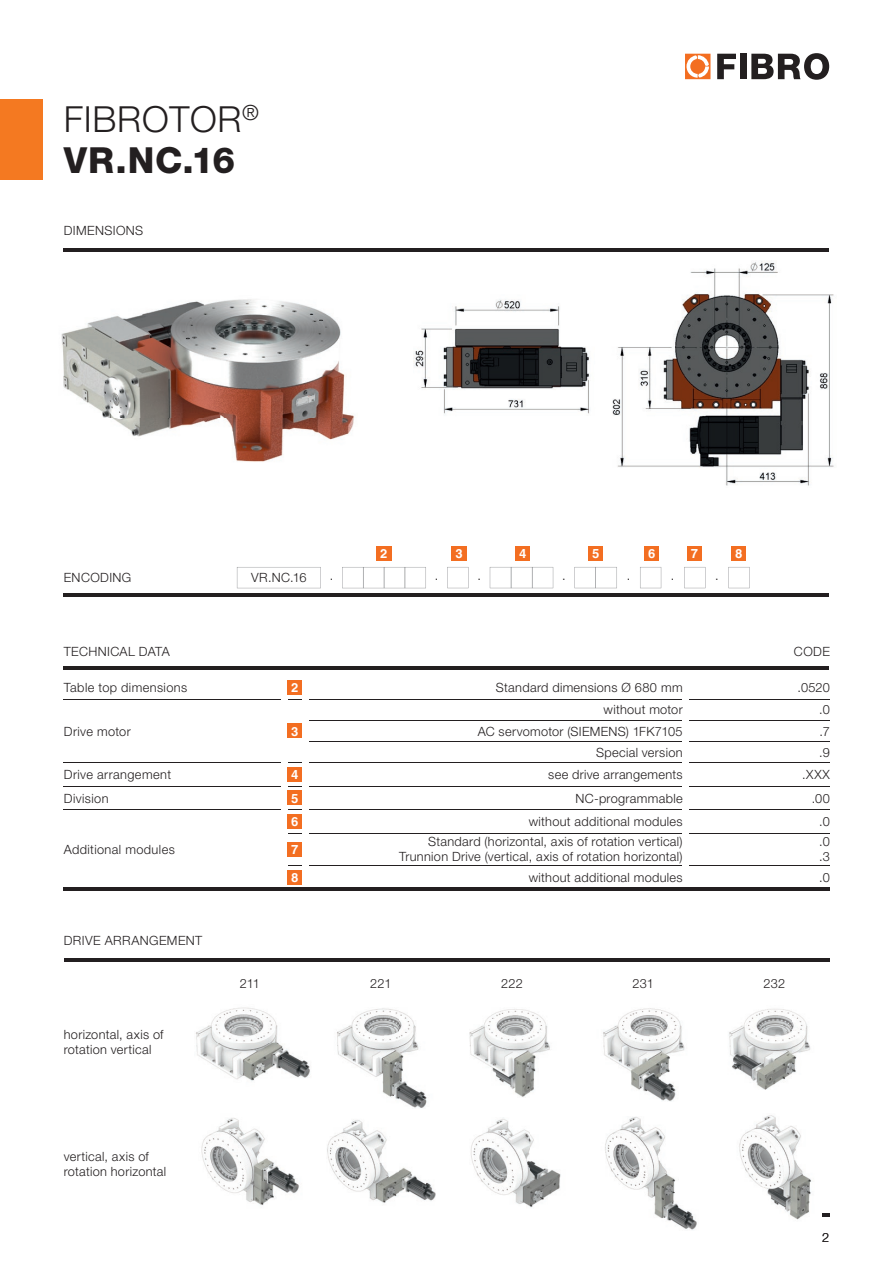
<style>
.page{position:relative;width:893px;height:1263px;background:#fff}
.page>*{position:absolute;margin:0;border:0;box-sizing:border-box;transform-origin:0 0}
.t1{font:300 36px/41px "Helvetica Neue LT Pro";letter-spacing:.02em;color:#231f20}
.t2{font:300 12.75px/15px "Helvetica Neue LT Pro";letter-spacing:.025em;color:#231f20}
.t3{font:700 12.75px "Helvetica World";color:#fff}
.s1{font-weight:800}
</style>
<div class="page">
<svg style="left:717px;top:54px;width:19px;height:25px"></svg>
<div style="left:740px;top:54px;width:7px;height:25px;background:#231f20"></div>
<svg style="left:751px;top:53px;width:78px;height:27px"></svg>
<svg style="left:685px;top:54px;width:25px;height:25px"></svg>
<div style="left:0;top:100px;width:43px;height:80px;background:#f47921"></div>
<img style="left:61px;top:299px;width:293px;height:163px">
<img style="left:413px;top:261px;width:421px;height:225px">
<hr style="left:64px;top:249px;width:765px;height:3px;background:#231f20">
<svg style="left:728px;top:567px;width:22px;height:21px"></svg>
<svg style="left:684px;top:567px;width:21px;height:21px"></svg>
<svg style="left:640px;top:567px;width:21px;height:21px"></svg>
<svg style="left:447px;top:567px;width:22px;height:21px"></svg>
<svg style="left:342px;top:567px;width:84px;height:21px"></svg>
<svg style="left:574px;top:567px;width:43px;height:21px"></svg>
<svg style="left:237px;top:567px;width:84px;height:21px"></svg>
<svg style="left:490px;top:567px;width:63px;height:21px"></svg>
<hr style="left:64px;top:593px;width:765px;height:3px;background:#231f20">
<div style="left:515px;top:546px;width:15px;height:15px;background:#f36e21"></div>
<div style="left:588px;top:546px;width:15px;height:15px;background:#f36e21"></div>
<div style="left:644px;top:546px;width:15px;height:15px;background:#f36e21"></div>
<div style="left:731px;top:546px;width:15px;height:15px;background:#f36e21"></div>
<div style="left:687px;top:546px;width:15px;height:15px;background:#f36e21"></div>
<div style="left:451px;top:546px;width:16px;height:15px;background:#f36e21"></div>
<div style="left:376px;top:546px;width:16px;height:15px;background:#f36e21"></div>
<hr style="left:308px;top:741px;width:375px;height:1px;background:#231f20">
<hr style="left:689px;top:741px;width:141px;height:1px;background:#231f20">
<hr style="left:64px;top:699px;width:217px;height:1px;background:#231f20">
<svg style="left:288px;top:699px;width:14px;height:1px"></svg>
<hr style="left:308px;top:699px;width:375px;height:1px;background:#231f20">
<hr style="left:689px;top:699px;width:141px;height:1px;background:#231f20">
<hr style="left:308px;top:720px;width:375px;height:1px;background:#231f20">
<hr style="left:689px;top:720px;width:141px;height:1px;background:#231f20">
<hr style="left:64px;top:763px;width:217px;height:1px;background:#231f20">
<hr style="left:308px;top:763px;width:375px;height:1px;background:#231f20">
<hr style="left:689px;top:763px;width:141px;height:1px;background:#231f20">
<hr style="left:64px;top:786px;width:217px;height:1px;background:#231f20">
<svg style="left:288px;top:786px;width:14px;height:1px"></svg>
<hr style="left:308px;top:786px;width:375px;height:1px;background:#231f20">
<hr style="left:689px;top:786px;width:141px;height:1px;background:#231f20">
<hr style="left:64px;top:809px;width:217px;height:1px;background:#231f20">
<svg style="left:288px;top:809px;width:14px;height:1px"></svg>
<hr style="left:308px;top:809px;width:375px;height:1px;background:#231f20">
<hr style="left:689px;top:809px;width:141px;height:1px;background:#231f20">
<svg style="left:288px;top:833px;width:14px;height:1px"></svg>
<hr style="left:308px;top:833px;width:375px;height:1px;background:#231f20">
<hr style="left:689px;top:833px;width:141px;height:1px;background:#231f20">
<svg style="left:288px;top:865px;width:14px;height:1px"></svg>
<hr style="left:308px;top:865px;width:375px;height:1px;background:#231f20">
<hr style="left:689px;top:865px;width:141px;height:1px;background:#231f20">
<hr style="left:64px;top:887px;width:220px;height:3px;background:#231f20">
<hr style="left:284px;top:887px;width:21px;height:3px;background:#231f20">
<hr style="left:305px;top:887px;width:381px;height:3px;background:#231f20">
<hr style="left:686px;top:887px;width:144px;height:3px;background:#231f20">
<hr style="left:64px;top:667px;width:765px;height:3px;background:#231f20">
<div style="left:287px;top:680px;width:15px;height:15px;background:#f36e21"></div>
<div style="left:287px;top:723px;width:15px;height:15px;background:#f36e21"></div>
<div style="left:287px;top:767px;width:15px;height:15px;background:#f36e21"></div>
<div style="left:287px;top:790px;width:15px;height:15px;background:#f36e21"></div>
<div style="left:287px;top:814px;width:15px;height:15px;background:#f36e21"></div>
<div style="left:287px;top:842px;width:15px;height:15px;background:#f36e21"></div>
<div style="left:287px;top:870px;width:15px;height:15px;background:#f36e21"></div>
<hr style="left:64px;top:958px;width:765px;height:3px;background:#231f20">
<img style="left:196px;top:1007px;width:114px;height:74px">
<img style="left:337px;top:1008px;width:90px;height:100px">
<img style="left:469px;top:1009px;width:81px;height:88px">
<img style="left:603px;top:1008px;width:82px;height:93px">
<img style="left:729px;top:1009px;width:82px;height:80px">
<img style="left:201px;top:1118px;width:98px;height:87px">
<img style="left:327px;top:1120px;width:109px;height:83px">
<img style="left:471px;top:1119px;width:90px;height:89px">
<img style="left:605px;top:1117px;width:92px;height:113px">
<img style="left:739px;top:1115px;width:90px;height:105px">
<svg style="left:822px;top:1214px;width:7px;height:3px"></svg>
<h1 class="t1" style="left:64px;top:98px;width:197px">FIBROTOR<sup>®<br></sup><span class="s1">VR.NC.16</span></h1>
<p class="t2" style="left:64px;top:223px;width:81px">DIMENSIONS</p>
<p class="t3" style="left:380px;top:546px;width:9px">2</p>
<p class="t3" style="left:455px;top:546px;width:9px">3</p>
<p class="t3" style="left:519px;top:546px;width:9px">4</p>
<p class="t3" style="left:592px;top:546px;width:9px">5</p>
<p class="t3" style="left:648px;top:546px;width:9px">6</p>
<p class="t3" style="left:691px;top:546px;width:9px">7</p>
<p class="t3" style="left:735px;top:546px;width:9px">8</p>
<p class="t2" style="left:64px;top:570px;width:69px">ENCODING</p>
<p class="t2" style="left:251px;top:570px;width:57px">VR.NC.16</p>
<p class="t2" style="left:330px;top:568px;width:5px">.</p>
<p class="t2" style="left:435px;top:568px;width:5px">.</p>
<p class="t2" style="left:477px;top:568px;width:5px">.</p>
<p class="t2" style="left:562px;top:568px;width:5px">.</p>
<p class="t2" style="left:627px;top:568px;width:5px">.</p>
<p class="t2" style="left:671px;top:568px;width:5px">.</p>
<p class="t2" style="left:715px;top:568px;width:5px">.</p>
<p class="t2" style="left:64px;top:644px;width:107px">TECHNICAL DATA</p>
<p class="t2" style="left:794px;top:644px;width:37px">CODE</p>
<p class="t2" style="left:64px;top:680px;width:125px">Table top dimensions</p>
<p class="t3" style="left:291px;top:680px;width:9px">2</p>
<p class="t2" style="left:496px;top:680px;width:188px">Standard dimensions Ø 680 mm</p>
<p class="t2" style="left:798px;top:680px;width:34px">.0520</p>
<p class="t2" style="left:64px;top:723px;width:69px">Drive motor</p>
<p class="t3" style="left:291px;top:724px;width:9px">3</p>
<p class="t2" style="left:604px;top:702px;width:81px">without motor</p>
<p class="t2" style="left:819px;top:702px;width:12px">.0</p>
<p class="t2" style="left:478px;top:723px;width:206px">AC servomotor (SIEMENS) 1FK7105</p>
<p class="t2" style="left:819px;top:723px;width:12px">.7</p>
<p class="t2" style="left:596px;top:744px;width:88px">Special version</p>
<p class="t2" style="left:819px;top:744px;width:12px">.9</p>
<p class="t2" style="left:64px;top:767px;width:109px">Drive arrangement</p>
<p class="t3" style="left:291px;top:767px;width:9px">4</p>
<p class="t2" style="left:548px;top:767px;width:136px">see drive arrangements</p>
<p class="t2" style="left:802px;top:767px;width:29px">.XXX</p>
<p class="t2" style="left:64px;top:790px;width:46px">Division</p>
<p class="t3" style="left:291px;top:791px;width:9px">5</p>
<p class="t2" style="left:575px;top:790px;width:109px">NC-programmable</p>
<p class="t2" style="left:812px;top:790px;width:20px">.00</p>
<p class="t2" style="left:64px;top:841px;width:113px">Additional modules</p>
<p class="t3" style="left:291px;top:814px;width:9px">6</p>
<p class="t2" style="left:529px;top:814px;width:155px">without additional modules</p>
<p class="t2" style="left:819px;top:814px;width:12px">.0</p>
<p class="t3" style="left:291px;top:842px;width:9px">7</p>
<p class="t2" style="left:399px;top:834px;width:285px;text-align:right">Standard (horizontal, axis of rotation vertical)<br>Trunnion Drive (vertical, axis of rotation horizontal)</p>
<p class="t2" style="left:819px;top:834px;width:12px">.0 .3</p>
<p class="t3" style="left:291px;top:870px;width:9px">8</p>
<p class="t2" style="left:529px;top:869px;width:155px">without additional modules</p>
<p class="t2" style="left:819px;top:869px;width:12px">.0</p>
<p class="t2" style="left:64px;top:932px;width:140px">DRIVE ARRANGEMENT</p>
<p class="t2" style="left:64px;top:1026px;width:101px">horizontal, axis of rotation vertical</p>
<p class="t2" style="left:240px;top:976px;width:22px">211</p>
<p class="t2" style="left:370px;top:976px;width:23px">221</p>
<p class="t2" style="left:501px;top:976px;width:23px">222</p>
<p class="t2" style="left:632px;top:976px;width:23px">231</p>
<p class="t2" style="left:763px;top:976px;width:23px">232</p>
<p class="t2" style="left:64px;top:1149px;width:104px">vertical, axis of rotation horizontal</p>
<p class="t2" style="left:822px;top:1229px;width:9px">2</p>
</div>
